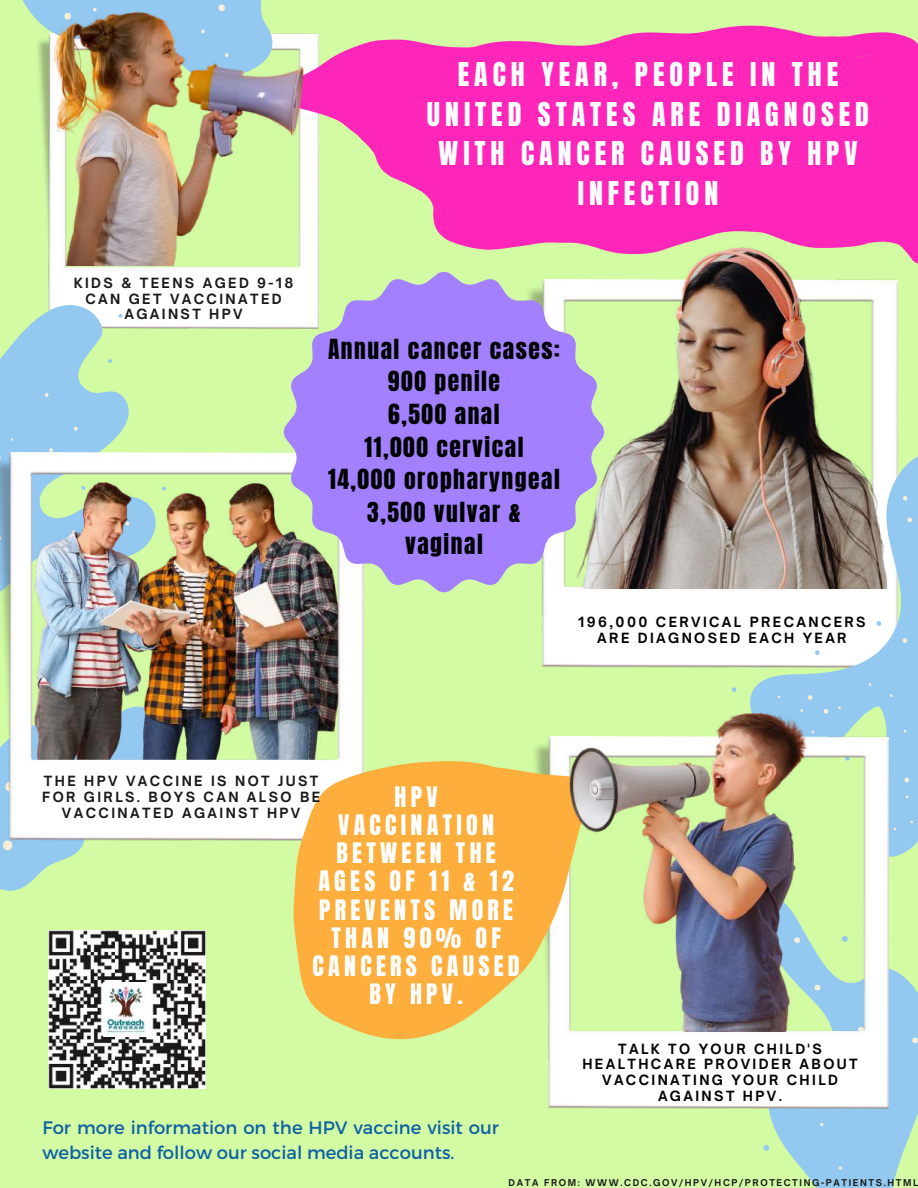
<style>
.page{position:relative;width:918px;height:1188px;background:#d2fba4}
.page>*{position:absolute;margin:0;border:0;box-sizing:border-box;transform-origin:0 0}
.t1{font:27.9px/39.3px "Anton";letter-spacing:.18em;color:#fff;text-align:center}
.t2{font:24px/28.2px "Anton";letter-spacing:.18em;color:#fff;text-align:center}
.t3{font:23.55px/32.7px "Anton";letter-spacing:.065em;color:#000;text-align:center}
.t4{font:18px/24.8px "Montserrat";color:#0d60a4}
.t5{font:700 13.5px/15.8px "Open Sauce One";letter-spacing:.18em;color:#000;text-align:center}
.t6{font:700 13.5px/15.8px "Open Sauce One";letter-spacing:.18em;color:#191919;text-align:center}
.t7{font:700 9px "Open Sauce One";letter-spacing:.18em;color:#191919}
</style>
<div class="page">
<div style="left:541px;top:589px;width:125px;height:67px;background:#fff"></div>
<img style="left:40px;top:88px;width:278px;height:240px">
<svg style="left:330px;top:26px;width:588px;height:224px;background:#f844b6"></svg>
<svg style="left:666px;top:589px;width:252px;height:67px;background:#f5fafc"></svg>
<svg style="left:901px;top:637px;width:8px;height:7px"></svg>
<svg style="left:875px;top:620px;width:8px;height:7px"></svg>
<svg style="left:814px;top:649px;width:7px;height:7px"></svg>
<svg style="left:22px;top:0;width:309px;height:88px"></svg>
<svg style="left:0;top:841px;width:84px;height:50px"></svg>
<svg style="left:697px;top:1031px;width:221px;height:157px;fill:#93c9f1"></svg>
<svg style="left:820px;top:1122px;width:4px;height:5px"></svg>
<svg style="left:839px;top:1166px;width:3px;height:4px"></svg>
<svg style="left:912px;top:1036px;width:6px;height:8px"></svg>
<svg style="left:763px;top:1144px;width:7px;height:8px"></svg>
<svg style="left:0;top:270px;width:268px;height:183px"></svg>
<svg style="left:10px;top:438px;width:4px;height:3px"></svg>
<svg style="left:73px;top:426px;width:6px;height:6px"></svg>
<svg style="left:43px;top:392px;width:7px;height:6px"></svg>
<svg style="left:48px;top:447px;width:6px;height:4px"></svg>
<svg style="left:107px;top:358px;width:6px;height:6px"></svg>
<svg style="left:117px;top:313px;width:7px;height:6px"></svg>
<img style="left:42px;top:0;width:288px;height:266px">
<img style="left:0;top:453px;width:364px;height:388px">
<svg style="left:283px;top:271px;width:322px;height:322px;background:#ac97ed"></svg>
<img style="left:570px;top:237px;width:348px;height:352px">
<div style="left:548px;top:1031px;width:341px;height:77px;background:#fff"></div>
<svg style="left:293px;top:761px;width:316px;height:280px;background:#f7bf5a"></svg>
<img style="left:428px;top:656px;width:490px;height:375px">
<img style="left:48px;top:931px;width:158px;height:157px">
<img style="left:103px;top:983px;width:47px;height:54px">
<p class="t6" style="left:74px;top:275px;width:221px">KIDS &amp; TEENS AGED 9-18<br>CAN GET VACCINATED<br>AGAINST HPV</p>
<h1 class="t1" style="left:427px;top:56px;width:444px">EACH YEAR, PEOPLE IN THE<br>UNITED STATES ARE DIAGNOSED<br>WITH CANCER CAUSED BY HPV<br>INFECTION</h1>
<h3 class="t3" style="left:328px;top:333px;width:233px">Annual cancer cases:<br>900 penile<br>6,500 anal<br>11,000 cervical<br>14,000 oropharyngeal<br>3,500 vulvar &amp; vaginal</h3>
<p class="t5" style="left:578px;top:614px;width:289px">196,000 CERVICAL PRECANCERS<br>ARE DIAGNOSED EACH YEAR</p>
<p class="t6" style="left:42px;top:773px;width:279px">THE HPV VACCINE IS NOT JUST<br>FOR GIRLS. BOYS CAN ALSO BE<br>VACCINATED AGAINST HPV</p>
<h2 class="t2" style="left:313px;top:783px;width:209px">HPV<br>VACCINATION<br>BETWEEN THE<br>AGES OF 11 &amp; 12<br>PREVENTS MORE<br>THAN 90% OF<br>CANCERS CAUSED<br>BY HPV.</h2>
<h3 class="t4" style="left:42px;top:1114px;width:458px">For more information on the HPV vaccine visit our website and follow our social media accounts.</h3>
<p class="t5" style="left:582px;top:1041px;width:277px">TALK TO YOUR CHILD'S<br>HEALTHCARE PROVIDER ABOUT<br>VACCINATING YOUR CHILD<br>AGAINST HPV.</p>
<p class="t7" style="left:509px;top:1177px;width:411px">DATA FROM: WWW.CDC.GOV/HPV/HCP/PROTECTING-PATIENTS.HTML</p>
</div>
